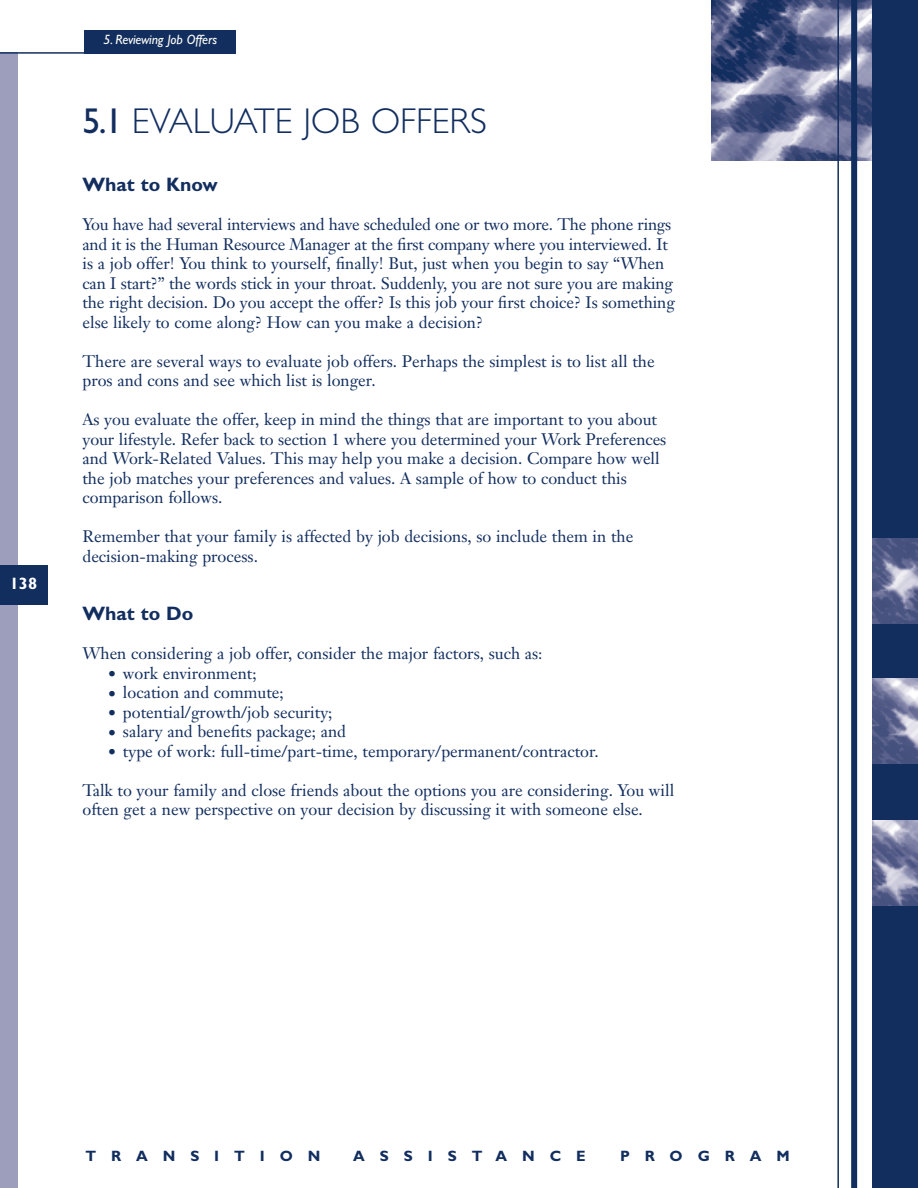
<style>
.page{position:relative;width:918px;height:1188px;background:#fff}
.page>*{position:absolute;margin:0;border:0;box-sizing:border-box;transform-origin:0 0}
.t1{font:300 36px "Gill Sans";color:#122e5f}
.t2{font:700 19.5px "Gill Sans";color:#122e5f}
.t3{font:16.5px/19.5px "Janson Text";color:#122e5f}
.t4{font:700 16.5px "Gill Sans";color:#fff}
.t5{font:700 15px "Gill Sans";letter-spacing:.995em;color:#122e5f}
.t6{font:italic 13.5px "Gill Sans";letter-spacing:-.01em;color:#fffef7}
.s1{font-weight:400}
</style>
<div class="page">
<div style="left:0;top:52px;width:17px;height:1136px;background:#9c9ebb"></div>
<img style="left:711px;top:0;width:161px;height:160px">
<div style="left:872px;top:0;width:46px;height:1188px;background:#122e5f"></div>
<div style="left:851px;top:0;width:6px;height:1188px;background:#122e5f"></div>
<hr style="left:837px;top:0;width:2px;height:1188px;background:#122e5f">
<hr style="left:0;top:52px;width:235px;height:2px;background:#122e5f">
<div style="left:84px;top:30px;width:151px;height:24px;background:#122e5f"></div>
<div style="left:0;top:566px;width:48px;height:39px;background:#122e5f"></div>
<img style="left:872px;top:538px;width:46px;height:86px">
<img style="left:872px;top:679px;width:46px;height:85px">
<img style="left:872px;top:820px;width:46px;height:85px">
<p class="t4" style="left:10px;top:577px;width:29px">138</p>
<p class="t6" style="left:104px;top:35px;width:115px">5. Reviewing Job Offers</p>
<h1 class="t1" style="left:82px;top:107px;width:406px"><span class="s1">5.1</span> EVALUATE JOB OFFERS</h1>
<p class="t2" style="left:82px;top:177px;width:137px">What to Know</p>
<p class="t3" style="left:82px;top:216px;width:594px">You have had several interviews and have scheduled one or two more. The phone rings and it is the Human Resource Manager at the first company where you interviewed. It is a job offer! You think to yourself, finally! But, just when you begin to say “When can I start?” the words stick in your throat. Suddenly, you are not sure you are making the right decision. Do you accept the offer? Is this job your first choice? Is something else likely to come along? How can you make a decision?</p>
<p class="t3" style="left:82px;top:352px;width:574px">There are several ways to evaluate job offers. Perhaps the simplest is to list all the pros and cons and see which list is longer.</p>
<p class="t3" style="left:82px;top:411px;width:585px">As you evaluate the offer, keep in mind the things that are important to you about your lifestyle. Refer back to section 1 where you determined your Work Preferences and Work-Related Values. This may help you make a decision. Compare how well the job matches your preferences and values. A sample of how to conduct this comparison follows.</p>
<p class="t3" style="left:82px;top:528px;width:552px">Remember that your family is affected by job decisions, so include them in the decision-making process.</p>
<p class="t2" style="left:82px;top:606px;width:113px">What to Do</p>
<p class="t3" style="left:82px;top:645px;width:462px">When considering a job offer, consider the major factors, such as:</p>
<p class="t3" style="left:108px;top:664px;width:150px">• work environment;</p>
<p class="t3" style="left:108px;top:684px;width:178px">• location and commute;</p>
<p class="t3" style="left:108px;top:703px;width:226px">• potential/growth/job security;</p>
<p class="t3" style="left:108px;top:723px;width:240px">• salary and benefits package; and</p>
<p class="t3" style="left:108px;top:742px;width:493px">• type of work: full-time/part-time, temporary/permanent/contractor.</p>
<p class="t3" style="left:82px;top:781px;width:593px">Talk to your family and close friends about the options you are considering. You will often get a new perspective on your decision by discussing it with someone else.</p>
<p class="t5" style="left:85px;top:1151px;width:236px">TRANSITION</p>
<p class="t5" style="left:353px;top:1151px;width:234px">ASSISTANCE</p>
<p class="t5" style="left:620px;top:1151px;width:171px">PROGRAM</p>
</div>
